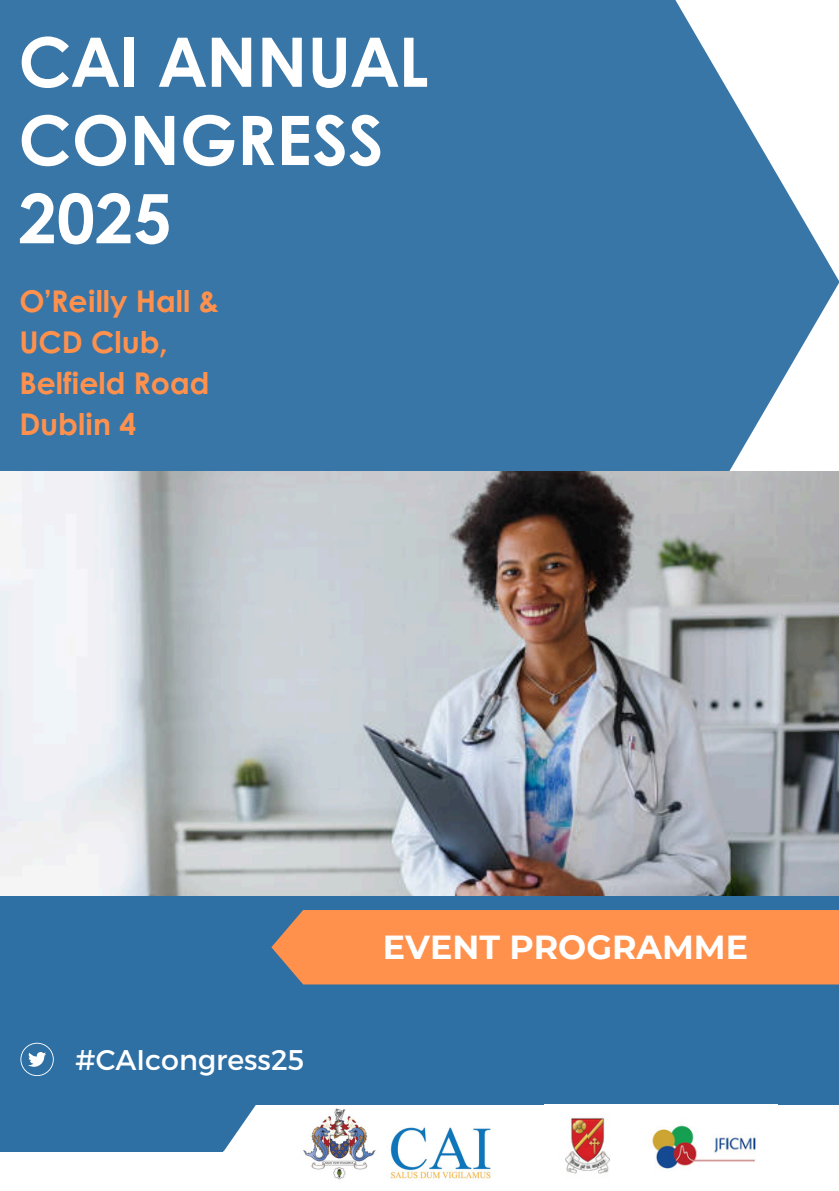
<style>
.page{position:relative;width:839px;height:1191px;background:#fff}
.page>*{position:absolute;margin:0;border:0;box-sizing:border-box;transform-origin:0 0}
.t1{font:700 68.4px/78.2px "Century Gothic";color:#fff}
.t2{font:700 33.4px "Montserrat";color:#fff}
.t3{font:700 30px/41.2px "Century Gothic";color:#ff914d}
.t4{font:28.4px "Montserrat";color:#fff}
</style>
<div class="page">
<img style="left:304px;top:1127px;width:187px;height:53px">
<svg style="left:223px;top:1105px;width:197px;height:47px"></svg>
<svg style="left:0;top:0;width:838px;height:471px;background:#4881af"></svg>
<div style="left:0;top:868px;width:223px;height:284px;background:#2e6fa4"></div>
<div style="left:189px;top:896px;width:649px;height:209px;background:#2e6fa4"></div>
<img style="left:0;top:471px;width:838px;height:425px">
<div style="left:271px;top:910px;width:567px;height:74px;background:#ff914d"></div>
<svg style="left:20px;top:1043px;width:33px;height:33px"></svg>
<img style="left:565px;top:1117px;width:191px;height:57px">
<h1 class="t1" style="left:18px;top:20px;width:411px">CAI ANNUAL<br>CONGRESS<br>2025</h1>
<h3 class="t3" style="left:19px;top:279px;width:201px">O’Reilly Hall &amp;<br>UCD Club,<br>Belfield Road<br>Dublin 4</h3>
<p class="t4" style="left:75px;top:1041px;width:230px">#CAIcongress25</p>
<p class="t2" style="left:383px;top:927px;width:367px">EVENT PROGRAMME</p>
</div>
